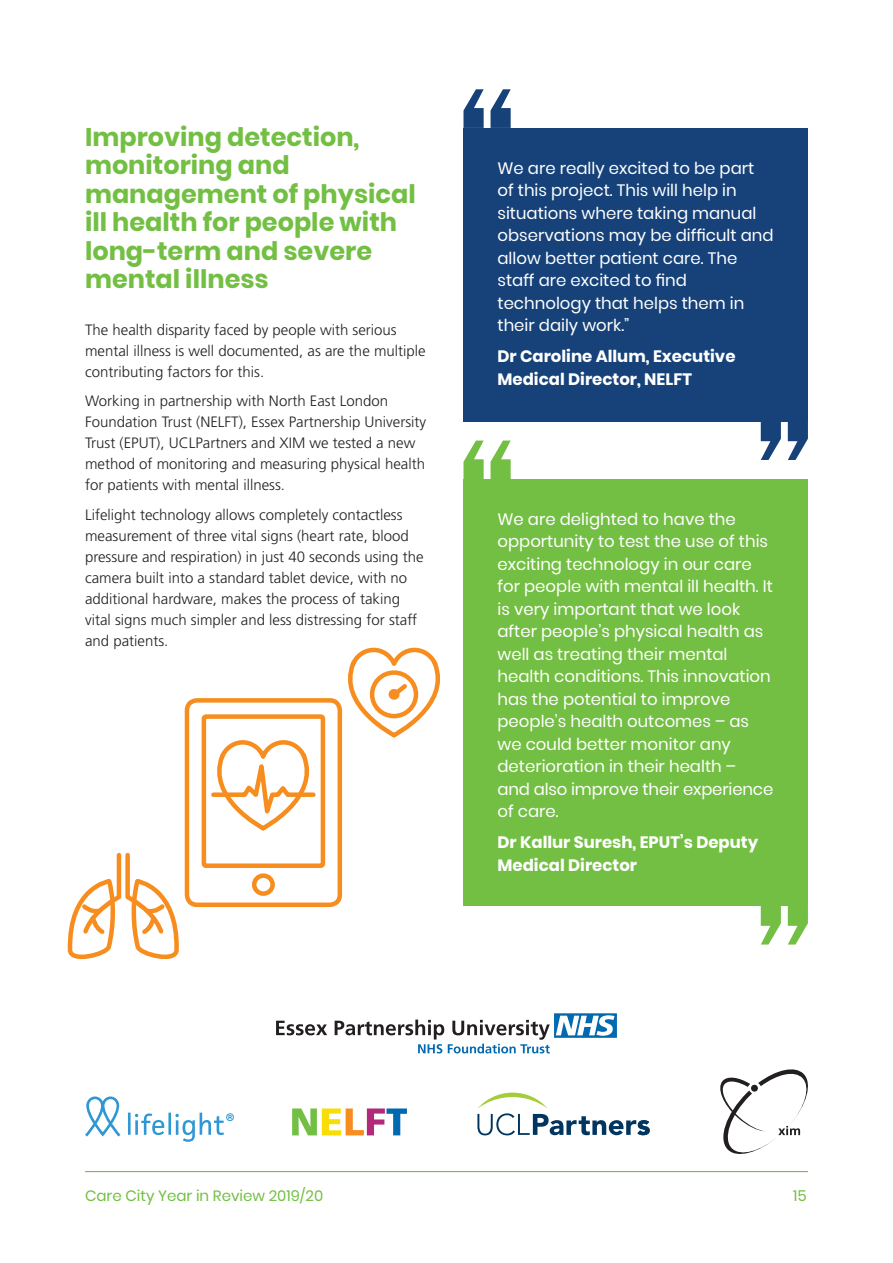
<style>
.page{position:relative;width:893px;height:1263px;background:#fff}
.page>*{position:absolute;margin:0;border:0;box-sizing:border-box;transform-origin:0 0}
.t1{font:700 25.5px/28.5px "Poppins";color:#73bf43}
.t2{font:16.5px/22.5px "Poppins";color:#fff}
.t3{font:700 16.5px/22.5px "Poppins";color:#fff}
.t4{font:300 15px/21px "Frutiger";color:#231f20}
.t5{font:15px "Poppins";color:#73bf43}
</style>
<div class="page">
<hr style="left:85px;top:1171px;width:723px;height:1px;background:#73bf43">
<div style="left:185px;top:698px;width:157px;height:209px;border:4px solid #f68d1e;border-radius:10px"></div>
<div style="left:202px;top:714px;width:123px;height:154px;border:4px solid #f68d1e;border-radius:2px"></div>
<div style="left:252px;top:873px;width:23px;height:23px;border:4px solid #f68d1e;border-radius:50%"></div>
<svg style="left:128px;top:1112px;width:106px;height:30px"></svg>
<svg style="left:85px;top:1096px;width:35px;height:40px"></svg>
<svg style="left:206px;top:732px;width:110px;height:101px"></svg>
<svg style="left:337px;top:647px;width:103px;height:93px"></svg>
<svg style="left:292px;top:1108px;width:115px;height:27px"></svg>
<svg style="left:477px;top:1092px;width:173px;height:43px"></svg>
<svg style="left:276px;top:1013px;width:341px;height:40px"></svg>
<div style="left:463px;top:128px;width:345px;height:293px;background:#164279"></div>
<div style="left:463px;top:479px;width:345px;height:427px;background:#73bf43"></div>
<svg style="left:463px;top:89px;width:48px;height:39px"></svg>
<svg style="left:463px;top:441px;width:48px;height:38px"></svg>
<svg style="left:761px;top:421px;width:47px;height:39px"></svg>
<svg style="left:761px;top:906px;width:47px;height:38px"></svg>
<svg style="left:69px;top:852px;width:109px;height:108px"></svg>
<svg style="left:720px;top:1069px;width:88px;height:85px"></svg>
<h1 class="t1" style="left:85px;top:123px;width:332px">Improving detection, monitoring and management of physical ill health for people with long-term and severe mental illness</h1>
<p class="t4" style="left:85px;top:319px;width:342px">The health disparity faced by people with serious mental illness is well documented, as are the multiple contributing factors for this.</p>
<p class="t4" style="left:85px;top:390px;width:343px">Working in partnership with North East London Foundation Trust (NELFT), Essex Partnership University Trust (EPUT), UCLPartners and XIM we tested a new method of monitoring and measuring physical health for patients with mental illness.</p>
<p class="t4" style="left:85px;top:504px;width:340px">Lifelight technology allows completely contactless measurement of three vital signs (heart rate, blood pressure and respiration) in just 40 seconds using the camera built into a standard tablet device, with no additional hardware, makes the process of taking vital signs much simpler and less distressing for staff and patients.</p>
<p class="t2" style="left:497px;top:157px;width:278px">We are really excited to be part of this project. This will help in situations where taking manual observations may be difficult and allow better patient care. The staff are excited to find technology that helps them in their daily work.”</p>
<p class="t3" style="left:497px;top:345px;width:240px">Dr Caroline Allum, Executive<br>Medical Director, NELFT</p>
<p class="t2" style="left:497px;top:508px;width:277px">We are delighted to have the opportunity to test the use of this exciting technology in our care for people with mental ill health. It is very important that we look after people’s physical health as well as treating their mental health conditions. This innovation has the potential to improve people’s health outcomes – as we could better monitor any deterioration in their health –<br>and also improve their experience of care.</p>
<p class="t3" style="left:497px;top:831px;width:262px">Dr Kallur Suresh, EPUT’s Deputy<br>Medical Director</p>
<p class="t5" style="left:85px;top:1187px;width:240px">Care City Year in Review 2019/20</p>
<p class="t5" style="left:793px;top:1187px;width:15px">15</p>
</div>
